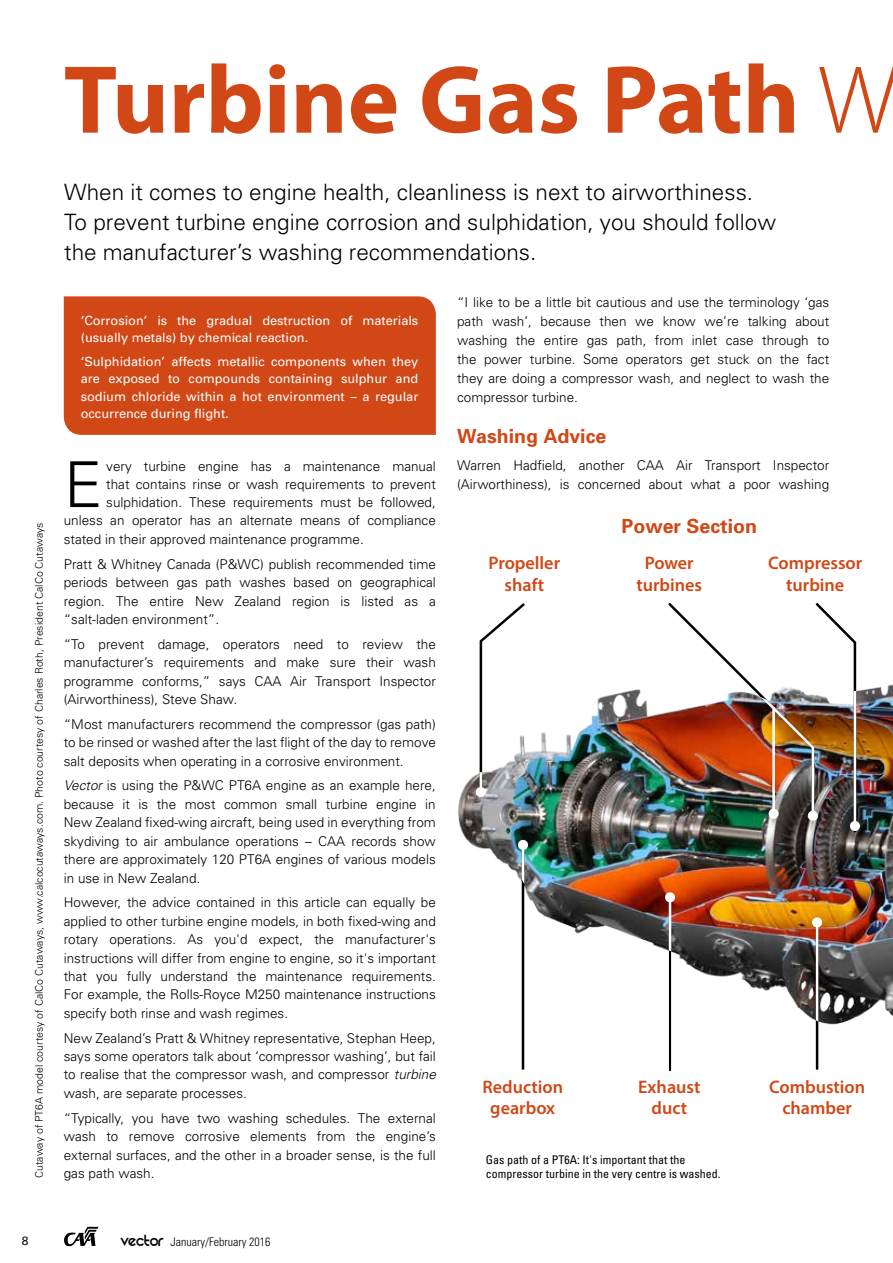
<style>
.page{position:relative;width:893px;height:1263px;background:#fff}
.page>*{position:absolute;margin:0;border:0;box-sizing:border-box;transform-origin:0 0}
.t1{font:700 97.5px "Myriad Pro";color:#d14716}
.t2{font:300 63.3px "Univers";color:#000}
.t3{font:300 22.5px/30px "Univers";color:#000}
.t4{font:700 19.5px "Univers";color:#d14716}
.t5{font:600 18.15px/21.5px "Myriad Pro";color:#d14716;text-align:center}
.t6{font:300 13.5px/18.5px "Univers";color:#000;text-align:justify}
.t7{font:12.75px/17.2px "Univers";color:#fff}
.t8{font:condensed 12px "Univers";color:#000}
.t9{font:300 condensed 12px "Univers";color:#000}
.t10{font:12px "Univers";color:#000}
.t11{font:300 10.5px "Univers";color:#000}
.s1{font-weight:300}
.s2{font-style:italic}
.s3{font-family:"REZ";font-weight:400;font-stretch:normal;font-size:18px}
</style>
<div class="page">
<img style="left:458px;top:654px;width:435px;height:418px">
<div style="left:64px;top:296px;width:372px;height:139px;background:#d14716"></div>
<hr style="left:522px;top:842px;width:2px;height:228px;background:#000">
<hr style="left:816px;top:917px;width:2px;height:153px;background:#000">
<svg style="left:475px;top:603px;width:50px;height:194px"></svg>
<svg style="left:664px;top:892px;width:12px;height:179px"></svg>
<svg style="left:517px;top:839px;width:11px;height:45px"></svg>
<svg style="left:811px;top:917px;width:12px;height:104px"></svg>
<img style="left:668px;top:603px;width:188px;height:229px">
<hr style="left:854px;top:691px;width:2px;height:135px;background:#fff">
<div style="left:850px;top:821px;width:10px;height:10px;background:#fff;border-radius:50%"></div>
<svg style="left:64px;top:1227px;width:34px;height:19px"></svg>
<h1 class="t1" style="left:64px;top:36px;width:835px">Turbine Gas Path <span class="s1">W</span></h1>
<p class="t11" style="left:33px;top:1178px;width:657px;rotate:-90deg">Cutaway of PT6A model courtesy of CalCo Cutaways, www.calcocutaways.com. Photo courtesy of Charles Roth, President CalCo Cutaways</p>
<h3 class="t3" style="left:64px;top:176px;width:713px">When it comes to engine health, cleanliness is next to airworthiness.<br>To prevent turbine engine corrosion and sulphidation, you should follow the manufacturer’s washing recommendations.</h3>
<p class="t7" style="left:81px;top:312px;width:339px">‘Corrosion’ is the gradual destruction of materials (usually metals) by chemical reaction.</p>
<p class="t7" style="left:81px;top:353px;width:339px;text-align:justify">‘Sulphidation’ affects metallic components when they are exposed to compounds containing sulphur and sodium chloride within a hot environment – a regular occurrence during flight.</p>
<h2 class="t2" style="left:64px;top:446px;width:40px">E</h2>
<p class="t6" style="left:106px;top:457px;width:331px">very turbine engine has a maintenance manual</p>
<p class="t6" style="left:106px;top:475px;width:331px">that contains rinse or wash requirements to prevent</p>
<p class="t6" style="left:106px;top:493px;width:331px">sulphidation. These requirements must be followed,</p>
<p class="t6" style="left:64px;top:511px;width:374px">unless an operator has an alternate means of compliance</p>
<p class="t6" style="left:64px;top:529px;width:302px">stated in their approved maintenance programme.</p>
<p class="t6" style="left:64px;top:554px;width:374px">Pratt &amp; Whitney Canada (P&amp;WC) publish recommended time periods between gas path washes based on geographical region. The entire New Zealand region is listed as a “salt-laden environment”.</p>
<p class="t6" style="left:64px;top:634px;width:374px">“To prevent damage, operators need to review the manufacturer’s requirements and make sure their wash programme conforms,” says CAA Air Transport Inspector (Airworthiness), Steve Shaw.</p>
<p class="t6" style="left:64px;top:714px;width:374px">“Most manufacturers recommend the compressor (gas path) to be rinsed or washed after the last flight of the day to remove salt deposits when operating in a corrosive environment.</p>
<p class="t6" style="left:64px;top:776px;width:374px"><span class="s2">Vector</span> is using the P&amp;WC PT6A engine as an example here, because it is the most common small turbine engine in New Zealand fixed-wing aircraft, being used in everything from skydiving to air ambulance operations – CAA records show there are approximately 120 PT6A engines of various models in use in New Zealand.</p>
<p class="t6" style="left:64px;top:893px;width:374px">However, the advice contained in this article can equally be applied to other turbine engine models, in both fixed-wing and rotary operations. As you'd expect, the manufacturer's instructions will differ from engine to engine, so it's important that you fully understand the maintenance requirements.<br>For example, the Rolls-Royce M250 maintenance instructions specify both rinse and wash regimes.</p>
<p class="t6" style="left:64px;top:1028px;width:374px">New Zealand’s Pratt &amp; Whitney representative, Stephan Heep, says some operators talk about ‘compressor washing’, but fail to realise that the compressor wash, and compressor <span class="s2">turbine </span>wash, are separate processes.</p>
<p class="t6" style="left:64px;top:1108px;width:374px">“Typically, you have two washing schedules. The external wash to remove corrosive elements from the engine’s external surfaces, and the other in a broader sense, is the full gas path wash.</p>
<p class="t6" style="left:457px;top:292px;width:374px;line-height:18.9px">“I like to be a little bit cautious and use the terminology ‘gas path wash’, because then we know we’re talking about washing the entire gas path, from inlet case through to the power turbine. Some operators get stuck on the fact they are doing a compressor wash, and neglect to wash the compressor turbine.</p>
<h3 class="t4" style="left:457px;top:423px;width:151px">Washing Advice</h3>
<p class="t6" style="left:457px;top:456px;width:374px;line-height:18.9px">Warren Hadfield, another CAA Air Transport Inspector (Airworthiness), is concerned about what a poor washing</p>
<h3 class="t4" style="left:622px;top:513px;width:137px">Power Section</h3>
<h3 class="t5" style="left:488px;top:552px;width:73px">Propeller shaft</h3>
<h3 class="t5" style="left:636px;top:552px;width:67px">Power turbines</h3>
<h3 class="t5" style="left:768px;top:552px;width:96px">Compressor turbine</h3>
<h3 class="t5" style="left:482px;top:1075px;width:82px">Reduction gearbox</h3>
<h3 class="t5" style="left:638px;top:1075px;width:64px">Exhaust duct</h3>
<p class="t8" style="left:486px;top:1152px;width:201px">Gas path of a PT6A: It's important that the</p>
<p class="t8" style="left:486px;top:1166px;width:236px">compressor turbine in the very centre is washed.</p>
<h3 class="t5" style="left:769px;top:1075px;width:98px">Combustion chamber</h3>
<p class="t10" style="left:22px;top:1234px;width:8px">8</p>
<p class="t9" style="left:121px;top:1234px;width:151px"><span class="s3">vector</span> January/February 2016</p>
</div>
